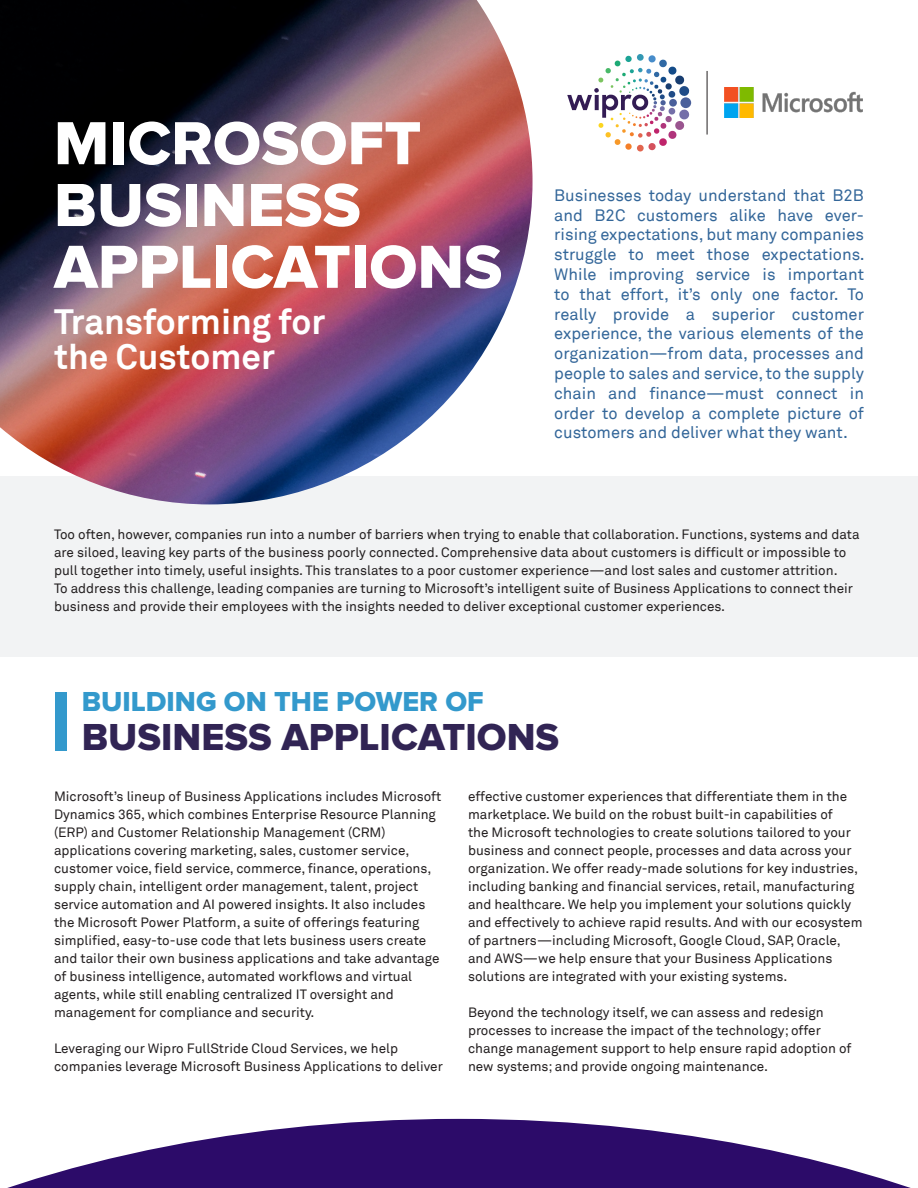
<style>
.page{position:relative;width:918px;height:1188px;background:#fff}
.page>*{position:absolute;margin:0;border:0;box-sizing:border-box;transform-origin:0 0}
.t1{font:63px/61.8px "Proxima Nova Extrabld";color:#fff}
.t2{font:39px "Proxima Nova Extrabld";color:#312454}
.t3{font:700 35.1px/35.1px "Wipro Akkurat TT";color:#fff}
.t4{font:28.5px "Proxima Nova Extrabld";color:#39c}
.t5{font:16.5px/19.8px "Wipro Akkurat TT";color:#369;text-align:justify}
.t6{font:13.5px/18px "Wipro Akkurat TT";color:#231f20}
</style>
<div class="page">
<div style="left:0;top:476px;width:918px;height:181px;background:#f2f3f4"></div>
<svg style="left:7px;top:1119px;width:904px;height:69px;fill:#2c0b69"></svg>
<div style="left:55px;top:692px;width:12px;height:58px;background:#39c"></div>
<img style="left:0;top:0;width:533px;height:504px">
<svg style="left:567px;top:55px;width:123px;height:96px"></svg>
<hr style="left:707px;top:71px;width:1px;height:64px;background:#231f20">
<img style="left:724px;top:88px;width:139px;height:30px">
<p class="t1" style="left:54px;top:114px;width:450px">MICROSOFT<br>BUSINESS<br>APPLICATIONS</p>
<p class="t3" style="left:54px;top:304px;width:273px">Transforming for the Customer</p>
<p class="t5" style="left:554px;top:185px;width:312px">Businesses today understand that B2B and B2C customers alike have ever&shy;rising expectations, but many companies struggle to meet those expectations.<br>While improving service is important to that effort, it’s only one factor. To really provide a superior customer experience, the various elements of the organization—from data, processes and people to sales and service, to the supply chain and finance—must connect in order to develop a complete picture of customers and deliver what they want.</p>
<p class="t6" style="left:54px;top:526px;width:807px">Too often, however, companies run into a number of barriers when trying to enable that collaboration. Functions, systems and data are siloed, leaving key parts of the business poorly connected. Comprehensive data about customers is difficult or impossible to pull together into timely, useful insights. This translates to a poor customer experience—and lost sales and customer attrition.</p>
<p class="t6" style="left:54px;top:580px;width:801px">To address this challenge, leading companies are turning to Microsoft’s intelligent suite of Business Applications to connect their business and provide their employees with the insights needed to deliver exceptional customer experiences.</p>
<p class="t4" style="left:82px;top:685px;width:403px">BUILDING ON THE POWER OF</p>
<p class="t2" style="left:82px;top:715px;width:479px">BUSINESS APPLICATIONS</p>
<p class="t6" style="left:54px;top:787px;width:389px">Microsoft’s lineup of Business Applications includes Microsoft Dynamics 365, which combines Enterprise Resource Planning (ERP) and Customer Relationship Management (CRM) applications covering marketing, sales, customer service, customer voice, field service, commerce, finance, operations, supply chain, intelligent order management, talent, project service automation and AI powered insights. It also includes the Microsoft Power Platform, a suite of offerings featuring simplified, easy-to-use code that lets business users create and tailor their own business applications and take advantage of business intelligence, automated workflows and virtual agents, while still enabling centralized IT oversight and management for compliance and security.</p>
<p class="t6" style="left:54px;top:1039px;width:390px">Leveraging our Wipro FullStride Cloud Services, we help companies leverage Microsoft Business Applications to deliver</p>
<p class="t6" style="left:468px;top:787px;width:396px">effective customer experiences that differentiate them in the marketplace. We build on the robust built-in capabilities of<br>the Microsoft technologies to create solutions tailored to your business and connect people, processes and data across your organization. We offer ready-made solutions for key industries, including banking and financial services, retail, manufacturing and healthcare. We help you implement your solutions quickly and effectively to achieve rapid results. And with our ecosystem of partners—including Microsoft, Google Cloud, SAP, Oracle, and AWS—we help ensure that your Business Applications solutions are integrated with your existing systems.</p>
<p class="t6" style="left:468px;top:1003px;width:385px">Beyond the technology itself, we can assess and redesign processes to increase the impact of the technology; offer change management support to help ensure rapid adoption of new systems; and provide ongoing maintenance.</p>
</div>
